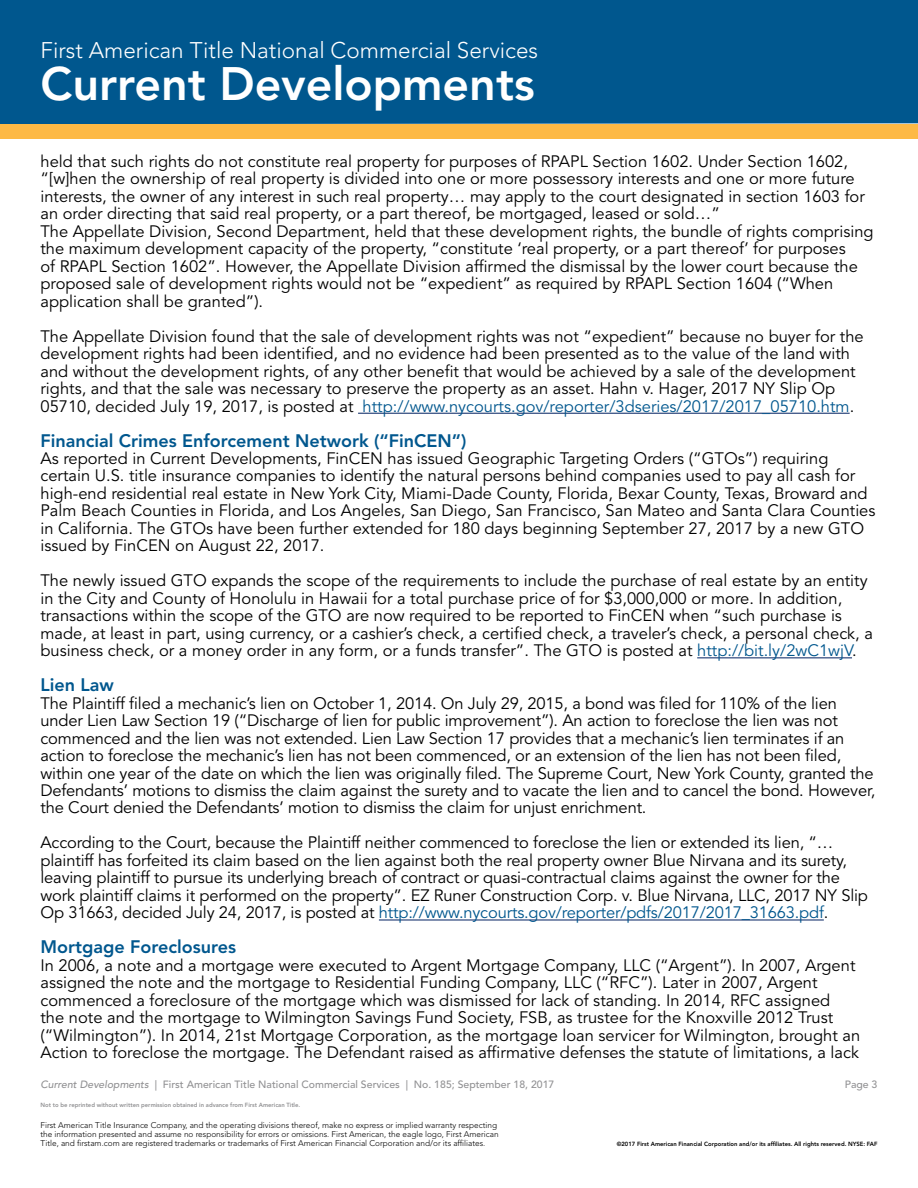
<style>
.page{position:relative;width:918px;height:1188px;background:#fff}
.page>*{position:absolute;margin:0;border:0;box-sizing:border-box;transform-origin:0 0}
.t1{font:800 46.5px "Avenir LT Std";color:#fff}
.t2{font:300 22.5px "Avenir LT Std";color:#fff}
.t3{font:800 18px "Avenir LT Std";color:#00578e}
.t4{font:16.5px/17.4px "Avenir LT Std";color:#000}
.t5{font:500 10.5px "Avenir LT Std";color:#929294}
.t6{font:300 8.25px/9px "Avenir LT Std";color:#000}
.t7{font:800 6px "Avenir LT Std";color:#000}
.t8{font:800 6px "Avenir LT Std";color:#929294}
.s1{color:#00578e}
.s2{font-style:italic}
</style>
<div class="page">
<div style="left:0;top:0;width:918px;height:124px;background:#00578e"></div>
<div style="left:0;top:124px;width:918px;height:15px;background:#fdb945"></div>
<hr style="left:358px;top:413px;width:492px;height:1px;background:#002060">
<hr style="left:697px;top:657px;width:155px;height:1px;background:#002060">
<hr style="left:379px;top:920px;width:445px;height:1px;background:#002060">
<h2 class="t2" style="left:40px;top:37px;width:499px">First American Title National Commercial Services</h2>
<h1 class="t1" style="left:40px;top:56px;width:496px">Current Developments</h1>
<p class="t4" style="left:40px;top:153px;width:835px">held that such rights do not constitute real property for purposes of RPAPL Section 1602. Under Section 1602, “[w]hen the ownership of real property is divided into one or more possessory interests and one or more future interests, the owner of any interest in such real property… may apply to the court designated in section 1603 for an order directing that said real property, or a part thereof, be mortgaged, leased or sold…”<br>The Appellate Division, Second Department, held that these development rights, the bundle of rights comprising the maximum development capacity of the property, “constitute ‘real property, or a part thereof’ for purposes<br>of RPAPL Section 1602”. However, the Appellate Division affirmed the dismissal by the lower court because the proposed sale of development rights would not be “expedient” as required by RPAPL Section 1604 (“When application shall be granted”).</p>
<p class="t4" style="left:40px;top:328px;width:825px">The Appellate Division found that the sale of development rights was not “expedient” because no buyer for the development rights had been identified, and no evidence had been presented as to the value of the land with and without the development rights, of any other benefit that would be achieved by a sale of the development rights, and that the sale was necessary to preserve the property as an asset. Hahn v. Hager, 2017 NY Slip Op 05710, decided July 19, 2017, is posted at <span class="s1">http://www.nycourts.gov/reporter/3dseries/2017/2017_05710.htm</span>.</p>
<p class="t3" style="left:40px;top:430px;width:427px">Financial Crimes Enforcement Network (“FinCEN”)</p>
<p class="t4" style="left:40px;top:450px;width:837px">As reported in Current Developments, FinCEN has issued Geographic Targeting Orders (“GTOs”) requiring certain U.S. title insurance companies to identify the natural persons behind companies used to pay all cash for high-end residential real estate in New York City, Miami-Dade County, Florida, Bexar County, Texas, Broward and Palm Beach Counties in Florida, and Los Angeles, San Diego, San Francisco, San Mateo and Santa Clara Counties in California. The GTOs have been further extended for 180 days beginning September 27, 2017 by a new GTO issued by FinCEN on August 22, 2017.</p>
<p class="t4" style="left:40px;top:572px;width:834px">The newly issued GTO expands the scope of the requirements to include the purchase of real estate by an entity in the City and County of Honolulu in Hawaii for a total purchase price of for $3,000,000 or more. In addition, transactions within the scope of the GTO are now required to be reported to FinCEN when “such purchase is made, at least in part, using currency, or a cashier’s check, a certified check, a traveler’s check, a personal check, a business check, or a money order in any form, or a funds transfer”. The GTO is posted at <span class="s1">http://bit.ly/2wC1wjV</span>.</p>
<p class="t3" style="left:40px;top:674px;width:75px">Lien Law</p>
<p class="t4" style="left:40px;top:695px;width:836px">The Plaintiff filed a mechanic’s lien on October 1, 2014. On July 29, 2015, a bond was filed for 110% of the lien under Lien Law Section 19 (“Discharge of lien for public improvement”). An action to foreclose the lien was not commenced and the lien was not extended. Lien Law Section 17 provides that a mechanic’s lien terminates if an action to foreclose the mechanic’s lien has not been commenced, or an extension of the lien has not been filed, within one year of the date on which the lien was originally filed. The Supreme Court, New York County, granted the Defendants’ motions to dismiss the claim against the surety and to vacate the lien and to cancel the bond. However, the Court denied the Defendants’ motion to dismiss the claim for unjust enrichment.</p>
<p class="t4" style="left:40px;top:835px;width:829px">According to the Court, because the Plaintiff neither commenced to foreclose the lien or extended its lien, “… plaintiff has forfeited its claim based on the lien against both the real property owner Blue Nirvana and its surety, leaving plaintiff to pursue its underlying breach of contract or quasi-contractual claims against the owner for the work plaintiff claims it performed on the property”. EZ Runer Construction Corp. v. Blue Nirvana, LLC, 2017 NY Slip Op 31663, decided July 24, 2017, is posted at <span class="s1">http://www.nycourts.gov/reporter/pdfs/2017/2017_31663.pdf</span>.</p>
<p class="t3" style="left:40px;top:936px;width:197px">Mortgage Foreclosures</p>
<p class="t4" style="left:40px;top:957px;width:821px">In 2006, a note and a mortgage were executed to Argent Mortgage Company, LLC (“Argent”). In 2007, Argent assigned the note and the mortgage to Residential Funding Company, LLC (“RFC”). Later in 2007, Argent commenced a foreclosure of the mortgage which was dismissed for lack of standing. In 2014, RFC assigned<br>the note and the mortgage to Wilmington Savings Fund Society, FSB, as trustee for the Knoxville 2012 Trust (“Wilmington”). In 2014, 21st Mortgage Corporation, as the mortgage loan servicer for Wilmington, brought an Action to foreclose the mortgage. The Defendant raised as affirmative defenses the statute of limitations, a lack</p>
<p class="t5" style="left:40px;top:1078px;width:515px"><span class="s2">Current Developments</span> | First American Title National Commercial Services | No. 185; September 18, 2017</p>
<p class="t5" style="left:845px;top:1078px;width:34px">Page 3</p>
<p class="t8" style="left:40px;top:1102px;width:261px">Not to be reprinted without written permission obtained in advance from First American Title.</p>
<p class="t6" style="left:40px;top:1120px;width:460px">First American Title Insurance Company, and the operating divisions thereof, make no express or implied warranty respecting the information presented and assume no responsibility for errors or omissions. First American, the eagle logo, First American<br>Title, and firstam.com are registered trademarks or trademarks of First American Financial Corporation and/or its affiliates.</p>
<p class="t7" style="left:617px;top:1141px;width:262px">©2017 First American Financial Corporation and/or its affiliates. All rights reserved. NYSE: FAF</p>
</div>
